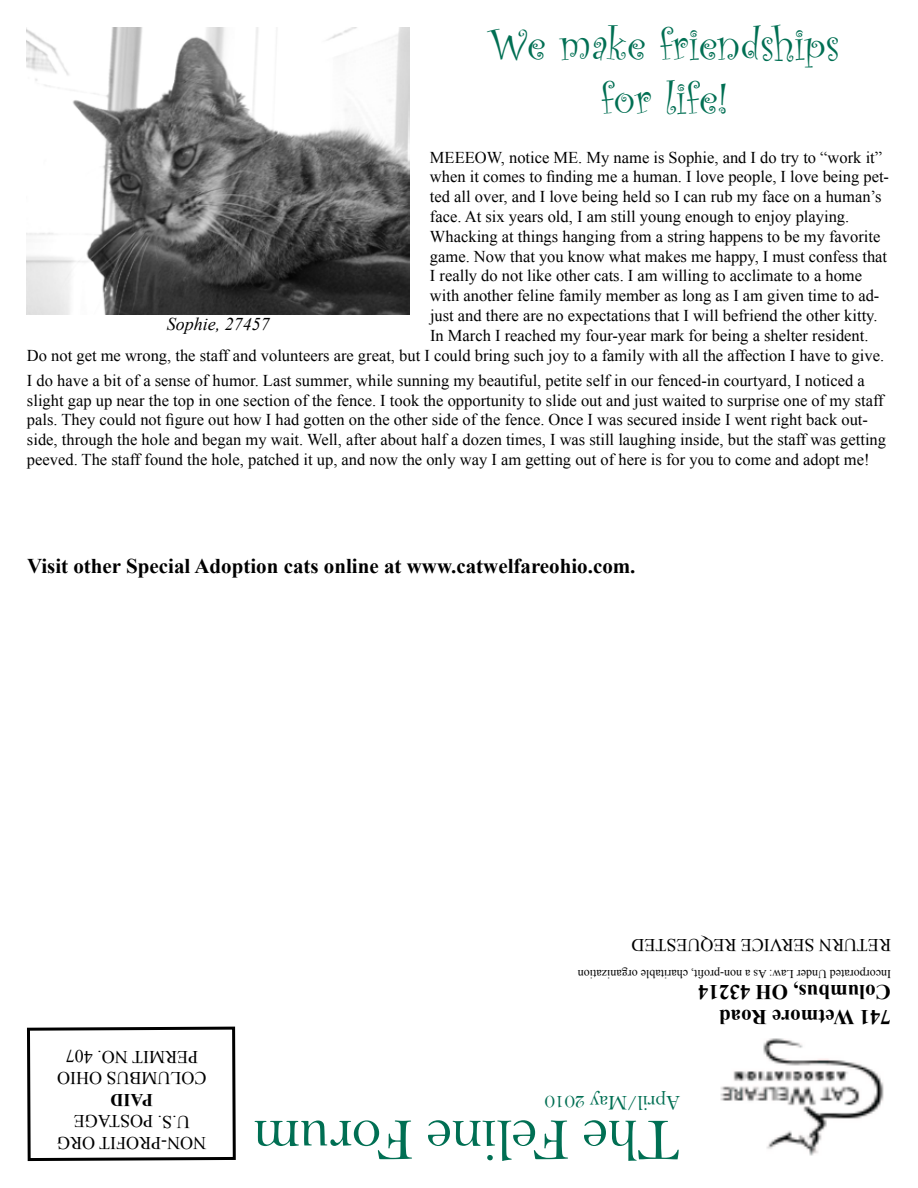
<style>
.page{position:relative;width:918px;height:1188px;background:#fff}
.page>*{position:absolute;margin:0;border:0;box-sizing:border-box;transform-origin:0 0}
.t1{font:60px "Bell";letter-spacing:-.02em;color:#006f53}
.t2{font:45px/54px "Curlz";color:#006f53;text-align:center}
.t3{font:700 21px/25.2px "Times New Roman";color:#000}
.t4{font:21px "Bell";letter-spacing:-.02em;color:#006f53}
.t5{font:18px/21.6px "Times New Roman";color:#000;text-align:center}
.t6{font:italic 18px "Times New Roman";color:#000}
.t7{font:700 18px "Times New Roman";color:#000}
.t8{font:16.5px/19.8px "Times New Roman";color:#000}
.t9{font:12px "Times New Roman";color:#000}
</style>
<div class="page">
<svg style="left:27px;top:1026px;width:209px;height:136px"></svg>
<img style="left:720px;top:1038px;width:164px;height:118px">
<img style="left:27px;top:27px;width:383px;height:288px">
<h2 class="t2" style="left:489px;top:16px;width:352px">We make friendships for life!</h2>
<p class="t8" style="left:430px;top:147px;width:454px">MEEEOW, notice ME. My name is Sophie, and I do try to “work it”</p>
<p class="t8" style="left:430px;top:167px;width:461px">when it comes to finding me a human. I love people, I love being pet-</p>
<p class="t8" style="left:430px;top:187px;width:453px">ted all over, and I love being held so I can rub my face on a human’s</p>
<p class="t8" style="left:430px;top:206px;width:421px">face. At six years old, I am still young enough to enjoy playing.</p>
<p class="t8" style="left:430px;top:226px;width:452px">Whacking at things hanging from a string happens to be my favorite</p>
<p class="t8" style="left:430px;top:246px;width:459px">game. Now that you know what makes me happy, I must confess that</p>
<p class="t8" style="left:430px;top:266px;width:434px">I really do not like other cats. I am willing to acclimate to a home</p>
<p class="t8" style="left:430px;top:286px;width:451px">with another feline family member as long as I am given time to ad-</p>
<p class="t8" style="left:430px;top:305px;width:449px">just and there are no expectations that I will befriend the other kitty.</p>
<p class="t8" style="left:430px;top:325px;width:440px">In March I reached my four-year mark for being a shelter resident.</p>
<p class="t8" style="left:27px;top:345px;width:859px">Do not get me wrong, the staff and volunteers are great, but I could bring such joy to a family with all the affection I have to give.</p>
<p class="t8" style="left:27px;top:370px;width:861px">I do have a bit of a sense of humor. Last summer, while sunning my beautiful, petite self in our fenced-in courtyard, I noticed a slight gap up near the top in one section of the fence. I took the opportunity to slide out and just waited to surprise one of my staff pals. They could not figure out how I had gotten on the other side of the fence. Once I was secured inside I went right back out&shy;side, through the hole and began my wait. Well, after about half a dozen times, I was still laughing inside, but the staff was getting peeved. The staff found the hole, patched it up, and now the only way I am getting out of here is for you to come and adopt me!</p>
<p class="t6" style="left:167px;top:314px;width:104px">Sophie, 27457</p>
<p class="t3" style="left:27px;top:553px;width:610px">Visit other Special Adoption cats online at www.catwelfareohio.com.</p>
<p class="t5" style="left:891px;top:956px;width:261px;rotate:-180deg">RETURN SERVICE REQUESTED</p>
<p class="t9" style="left:891px;top:981px;width:315px;rotate:-180deg">Incorporated Under Law: As a non-profit, charitable organization</p>
<p class="t5" style="left:207px;top:1089px;width:151px;rotate:-180deg">COLUMBUS OHIO<br>PERMIT NO. 407</p>
<p class="t7" style="left:153px;top:1110px;width:44px;rotate:-180deg">PAID</p>
<p class="t5" style="left:206px;top:1154px;width:151px;rotate:-180deg">NON-PROFIT ORG<br>U.S. POSTAGE</p>
<p class="t3" style="left:891px;top:1030px;width:195px;rotate:-180deg">741 Wetmore Road<br>Columbus, OH 43214</p>
<p class="t4" style="left:680px;top:1115px;width:137px;rotate:-180deg">April/May 2010</p>
<h1 class="t1" style="left:680px;top:1176px;width:428px;rotate:-180deg">The Feline Forum</h1>
</div>
